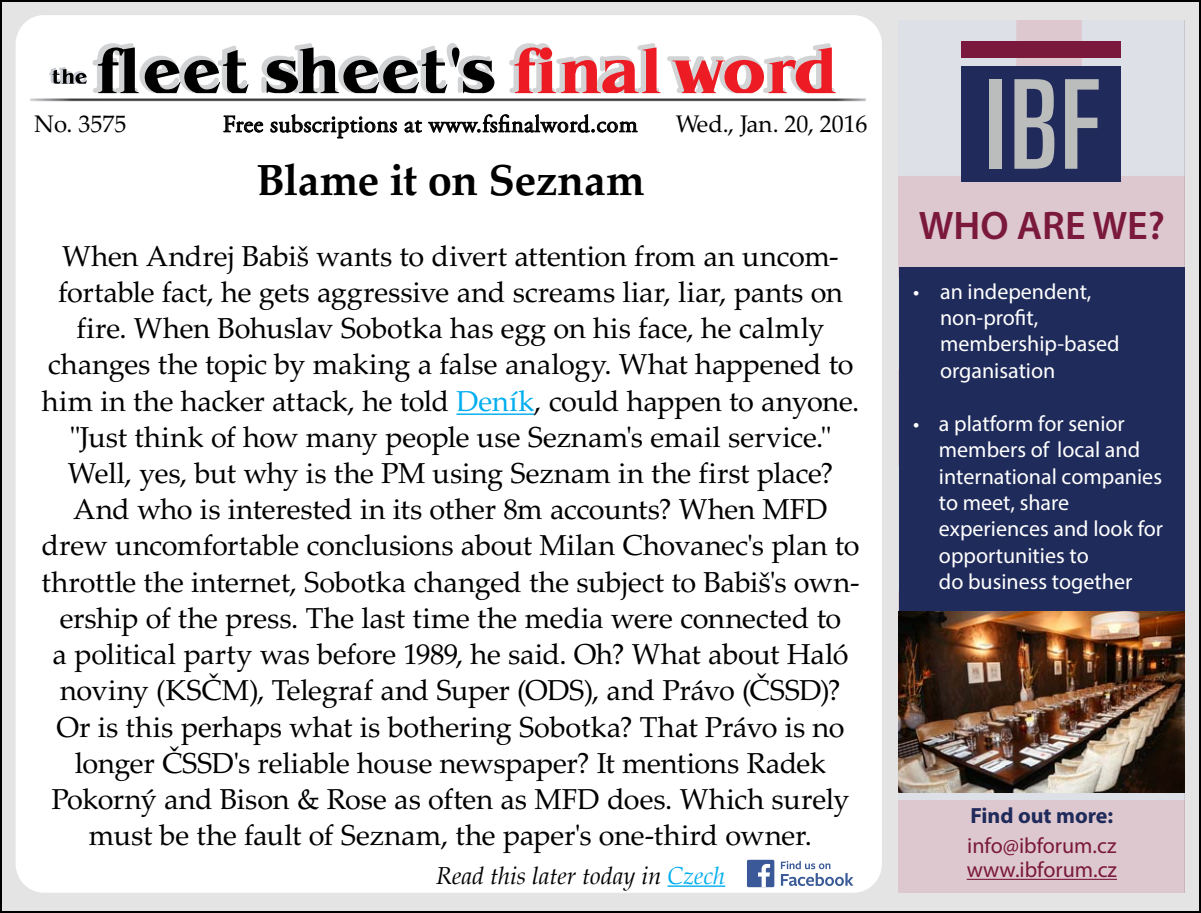
<style>
.page{position:relative;width:1201px;height:913px;background:#fff}
.page>*{position:absolute;margin:0;border:0;box-sizing:border-box;transform-origin:0 0}
.t1{font:700 43.6px "Palatino LTCE";letter-spacing:-.01em;color:#000}
.t2{font:600 40px "Myriad Pro";color:#7a193c}
.t3{font:28.8px/36.2px "Palatino LTCE";letter-spacing:-.01em;color:#000;text-align:center}
.t4{font:24px "Adobe Garamond Pro";letter-spacing:.02em;color:#000}
.t5{font:italic 24px "Palatino";color:#000}
.t6{font:24px "Palatino LTCE";letter-spacing:-.005em;color:#000}
.t7{font:22px/26.4px "Myriad Pro";color:#fff}
.t8{font:22px/24px "Myriad Pro";color:#7a193c}
.t9{font:700 22px "Myriad Pro";color:#1f2b5b}
.s1{color:#00aeef}
</style>
<div class="page">
<div style="left:1px;top:1px;width:1198px;height:910px;background:#e5e4e4"></div>
<div style="left:16px;top:15px;width:865px;height:877px;background:#fff;border-radius:29px"></div>
<svg style="left:223px;top:115px;width:40px;height:17px"></svg>
<svg style="left:270px;top:114px;width:127px;height:24px"></svg>
<svg style="left:404px;top:120px;width:18px;height:13px"></svg>
<svg style="left:428px;top:114px;width:209px;height:19px"></svg>
<img style="left:30px;top:98px;width:836px;height:4px">
<svg style="left:49px;top:43px;width:446px;height:50px"></svg>
<svg style="left:509px;top:43px;width:326px;height:50px"></svg>
<hr style="left:456px;top:413px;width:78px;height:2px;background:#00aeef">
<hr style="left:667px;top:885px;width:58px;height:1px;background:#00aeef">
<svg style="left:780px;top:861px;width:73px;height:24px"></svg>
<div style="left:746px;top:859px;width:28px;height:27px;background:#3b5998;border-radius:2px"></div>
<svg style="left:758px;top:864px;width:12px;height:22px"></svg>
<div style="left:898px;top:799px;width:285px;height:93px;background:#ddc8cf"></div>
<svg style="left:898px;top:21px;width:285px;height:246px;fill:#ddc8cf"></svg>
<div style="left:961px;top:66px;width:159px;height:115px;background:#202a5b"></div>
<div style="left:961px;top:41px;width:159px;height:17px;background:#7a193c"></div>
<div style="left:988px;top:79px;width:13px;height:90px;background:#bbbdbd"></div>
<svg style="left:1014px;top:79px;width:40px;height:90px"></svg>
<svg style="left:1065px;top:79px;width:33px;height:90px"></svg>
<div style="left:898px;top:267px;width:285px;height:515px;background:#1f2b5b"></div>
<hr style="left:966px;top:878px;width:150px;height:1px;background:#7a193c">
<img style="left:898px;top:611px;width:285px;height:181px">
<p class="t6" style="left:34px;top:110px;width:94px">No. 3575</p>
<p class="t4" style="left:223px;top:110px;width:416px">Free subscriptions at www.fsfinalword.com</p>
<p class="t6" style="left:675px;top:110px;width:193px">Wed., Jan. 20, 2016</p>
<p class="t1" style="left:256px;top:155px;width:390px">Blame it on Seznam</p>
<p class="t3" style="left:41px;top:238px;width:819px">When Andrej Babiš wants to divert attention from an uncom&shy;fortable fact, he gets aggressive and screams liar, liar, pants on fire. When Bohuslav Sobotka has egg on his face, he calmly changes the topic by making a false analogy. What happened to him in the hacker attack, he told <span class="s1">Deník</span>, could happen to anyone. "Just think of how many people use Seznam's email service." Well, yes, but why is the PM using Seznam in the first place?<br>And who is interested in its other 8m accounts? When MFD drew uncomfortable conclusions about Milan Chovanec's plan to throttle the internet, Sobotka changed the subject to Babiš's own&shy;ership of the press. The last time the media were connected to<br>a political party was before 1989, he said. Oh? What about Haló noviny (KSČM), Telegraf and Super (ODS), and Právo (ČSSD)?<br>Or is this perhaps what is bothering Sobotka? That Právo is no longer ČSSD's reliable house newspaper? It mentions Radek Pokorný and Bison &amp; Rose as often as MFD does. Which surely must be the fault of Seznam, the paper's one-third owner.</p>
<p class="t5" style="left:436px;top:856px;width:291px">Read this later today in <span class="s1">Czech</span></p>
<h2 class="t2" style="left:918px;top:200px;width:248px">WHO ARE WE?</h2>
<p class="t7" style="left:939px;top:277px;width:181px;text-indent:-27px">• an independent, non-profit, membership-based organisation</p>
<p class="t7" style="left:938px;top:409px;width:226px;text-indent:-26px">• a platform for senior members of local and international companies to meet, share experiences and look for opportunities to<br>do business together</p>
<p class="t9" style="left:970px;top:801px;width:144px">Find out more:</p>
<p class="t8" style="left:966px;top:833px;width:152px">info@ibforum.cz www.ibforum.cz</p>
</div>
